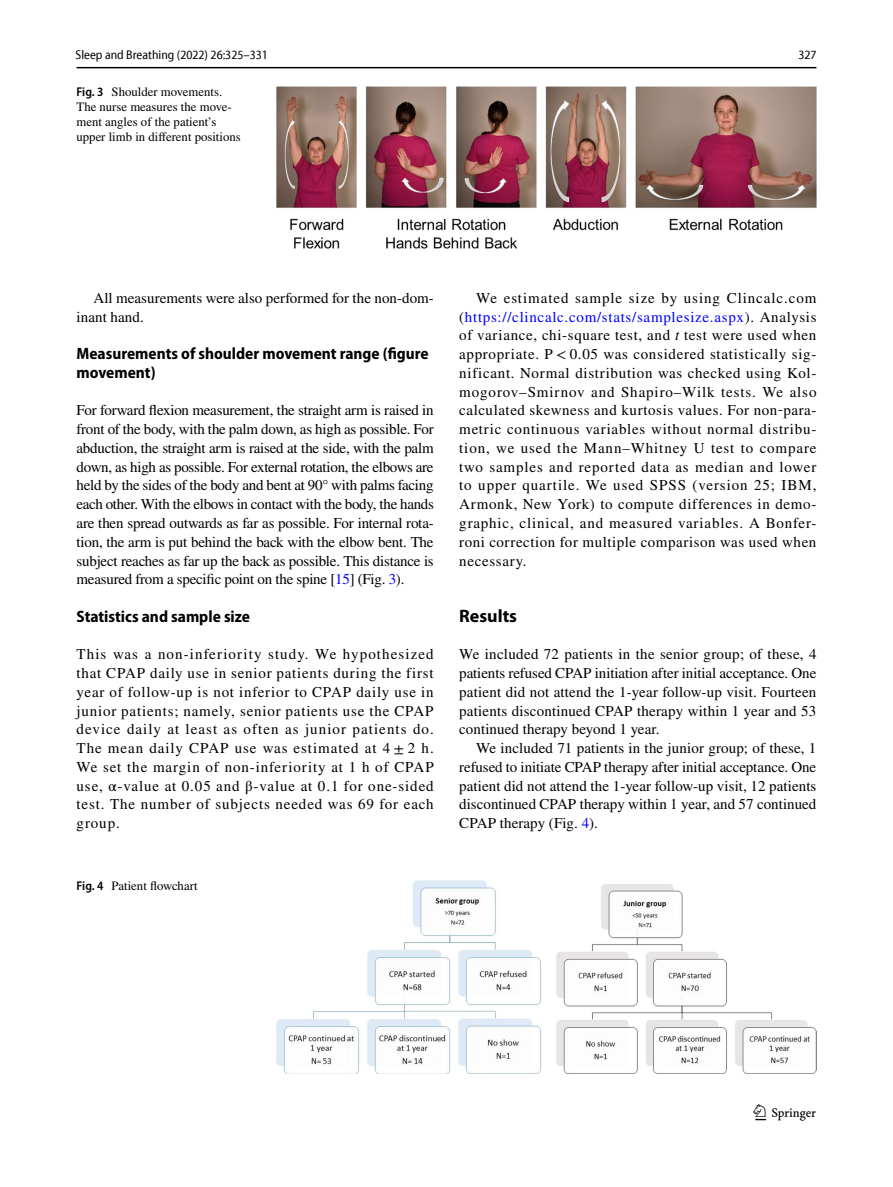
<style>
.page{position:relative;width:893px;height:1187px;background:#fff}
.page>*{position:absolute;margin:0;border:0;box-sizing:border-box;transform-origin:0 0}
.t1{font:22.5px "Springnew Regular 3";color:#000}
.t2{font:700 18px "Myriad Pro";color:#000}
.t3{font:700 semi-condensed 16.5px/18.8px "Myriad Pro";color:#000}
.t4{font:15px/18.8px "STIX";letter-spacing:.005em;color:#000;text-align:justify}
.t5{font:12.75px/15px "STIX";color:#000}
.t6{font:semi-condensed 12.75px "Myriad Pro Unic";color:#000}
.s1{font-family:"Myriad Pro";font-weight:600;font-stretch:semi-condensed}
.s2{color:#00f}
.s3{font-style:italic}
.s4{font-family:"Code 2000"}
</style>
<div class="page">
<hr style="left:77px;top:67px;width:739px;height:1px;background:#000">
<img style="left:276px;top:87px;width:540px;height:161px">
<img style="left:276px;top:880px;width:540px;height:193px">
<p class="t6" style="left:76px;top:50px;width:194px">Sleep and Breathing (2022) 26:325–331</p>
<p class="t6" style="left:798px;top:50px;width:20px">327</p>
<p class="t5" style="left:77px;top:85px;width:166px"><span class="s1">Fig. 3</span> Shoulder movements.<br>The nurse measures the move&shy;ment angles of the patient’s upper limb in different positions</p>
<p class="t4" style="left:77px;top:289px;width:359px;text-indent:17px">All measurements were also performed for the non-dom&shy;inant hand.</p>
<p class="t3" style="left:77px;top:344px;width:354px">Measurements of shoulder movement range (figure movement)</p>
<p class="t4" style="left:77px;top:402px;width:359px">For forward flexion measurement, the straight arm is raised in front of the body, with the palm down, as high as possible. For abduction, the straight arm is raised at the side, with the palm down, as high as possible. For external rotation, the elbows are held by the sides of the body and bent at 90° with palms facing each other. With the elbows in contact with the body, the hands are then spread outwards as far as possible. For internal rota&shy;tion, the arm is put behind the back with the elbow bent. The subject reaches as far up the back as possible. This distance is measured from a specific point on the spine [<span class="s2">15</span>] (Fig. <span class="s2">3</span>).</p>
<p class="t3" style="left:77px;top:607px;width:175px">Statistics and sample size</p>
<p class="t4" style="left:77px;top:646px;width:359px">This was a non-inferiority study. We hypothesized that CPAP daily use in senior patients during the first year of follow-up is not inferior to CPAP daily use in junior patients; namely, senior patients use the CPAP device daily at least as often as junior patients do.<br>The mean daily CPAP use was estimated at 4 ± 2 h.<br>We set the margin of non-inferiority at 1 h of CPAP use, α-value at 0.05 and β-value at 0.1 for one-sided test. The number of subjects needed was 69 for each group.</p>
<p class="t5" style="left:77px;top:878px;width:123px"><span class="s1">Fig. 4</span> Patient flowchart</p>
<p class="t4" style="left:459px;top:289px;width:359px;text-indent:17px">We estimated sample size by using Clincalc.com (<span class="s2">https://clincalc.com/stats/samplesize.aspx</span>). Analysis of variance, chi-square test, and <span class="s3">t</span> test were used when appropriate. P &lt; 0.05 was considered statistically sig&shy;nificant. Normal distribution was checked using Kol&shy;mogorov–Smirnov and Shapiro–Wilk tests. We also calculated skewness and kurtosis values. For non<span class="s4">‐</span>para&shy;metric continuous variables without normal distribu&shy;tion, we used the Mann–Whitney U test to compare two samples and reported data as median and lower to upper quartile. We used SPSS (version 25; IBM, Armonk, New York) to compute differences in demo&shy;graphic, clinical, and measured variables. A Bonfer&shy;roni correction for multiple comparison was used when necessary.</p>
<p class="t2" style="left:459px;top:604px;width:59px">Results</p>
<p class="t4" style="left:459px;top:646px;width:359px">We included 72 patients in the senior group; of these, 4 patients refused CPAP initiation after initial acceptance. One patient did not attend the 1-year follow-up visit. Fourteen patients discontinued CPAP therapy within 1 year and 53 continued therapy beyond 1 year.</p>
<p class="t4" style="left:459px;top:739px;width:359px;text-indent:17px">We included 71 patients in the junior group; of these, 1 refused to initiate CPAP therapy after initial acceptance. One patient did not attend the 1-year follow-up visit, 12 patients discontinued CPAP therapy within 1 year, and 57 continued CPAP therapy (Fig. <span class="s2">4</span>).</p>
<h1 class="t1" style="left:755px;top:1104px;width:62px">1 3</h1>
</div>
